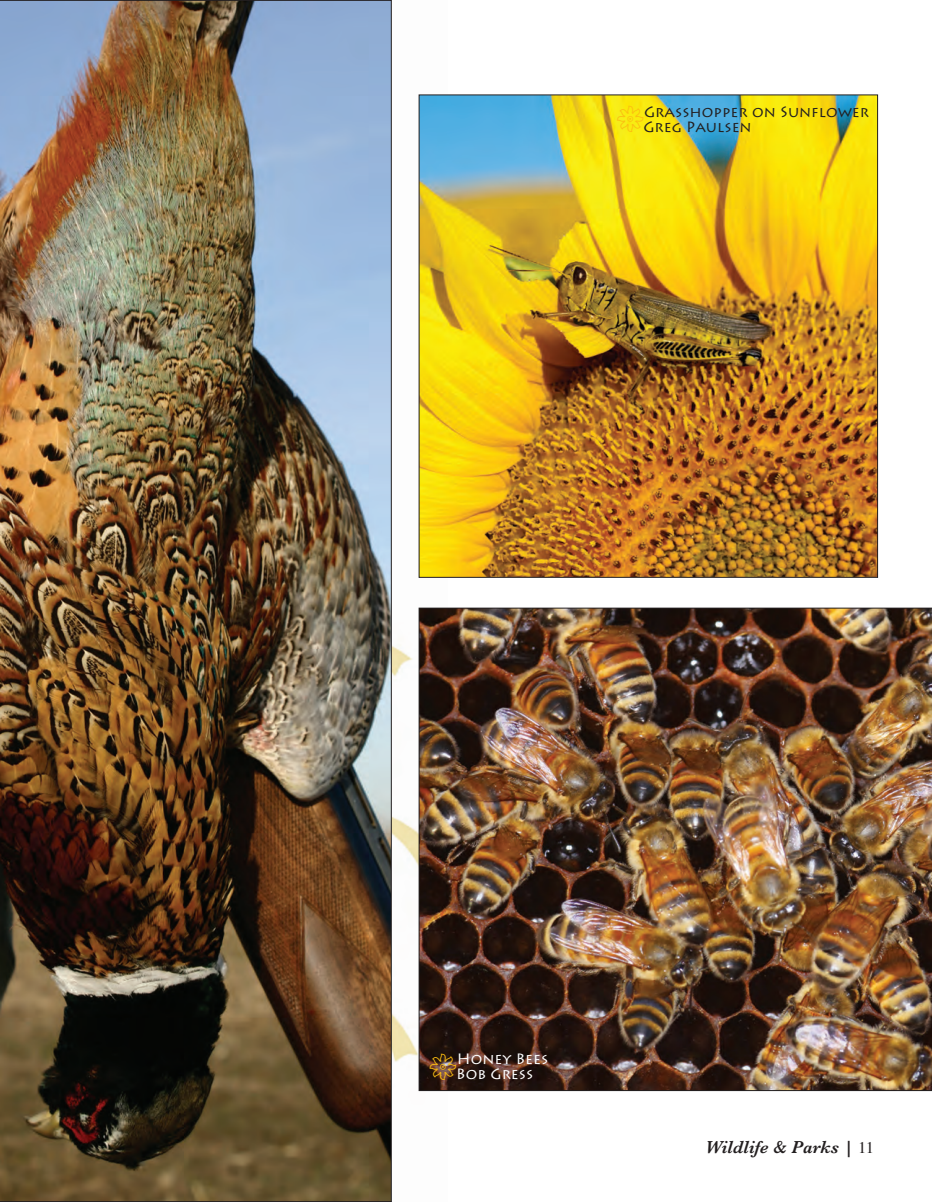
<style>
.page{position:relative;width:932px;height:1202px;background:#fff}
.page>*{position:absolute;margin:0;border:0;box-sizing:border-box;transform-origin:0 0}
.t1{font:italic 600 18px "Baskerville";color:#231f20}
.t2{font:15px/15px "Lithos Pro";color:#231f20}
.t3{font:15px/15px "Lithos Pro";color:#fff}
.s1{font-family:"Times";font-weight:400;font-style:normal;font-size:16.5px}
</style>
<div class="page">
<img style="left:0;top:0;width:392px;height:1201px">
<img style="left:420px;top:96px;width:456px;height:480px">
<img style="left:418px;top:608px;width:514px;height:482px">
<svg style="left:617px;top:106px;width:26px;height:26px"></svg>
<svg style="left:430px;top:1053px;width:26px;height:27px"></svg>
<p class="t2" style="left:643px;top:104px;width:227px">Grasshopper on Sunflower<br>Greg Paulsen</p>
<p class="t3" style="left:456px;top:1051px;width:94px">Honey Bees<br>Bob Gress</p>
<p class="t1" style="left:705px;top:1136px;width:170px">Wildlife &amp; Parks | <span class="s1">11</span></p>
</div>
